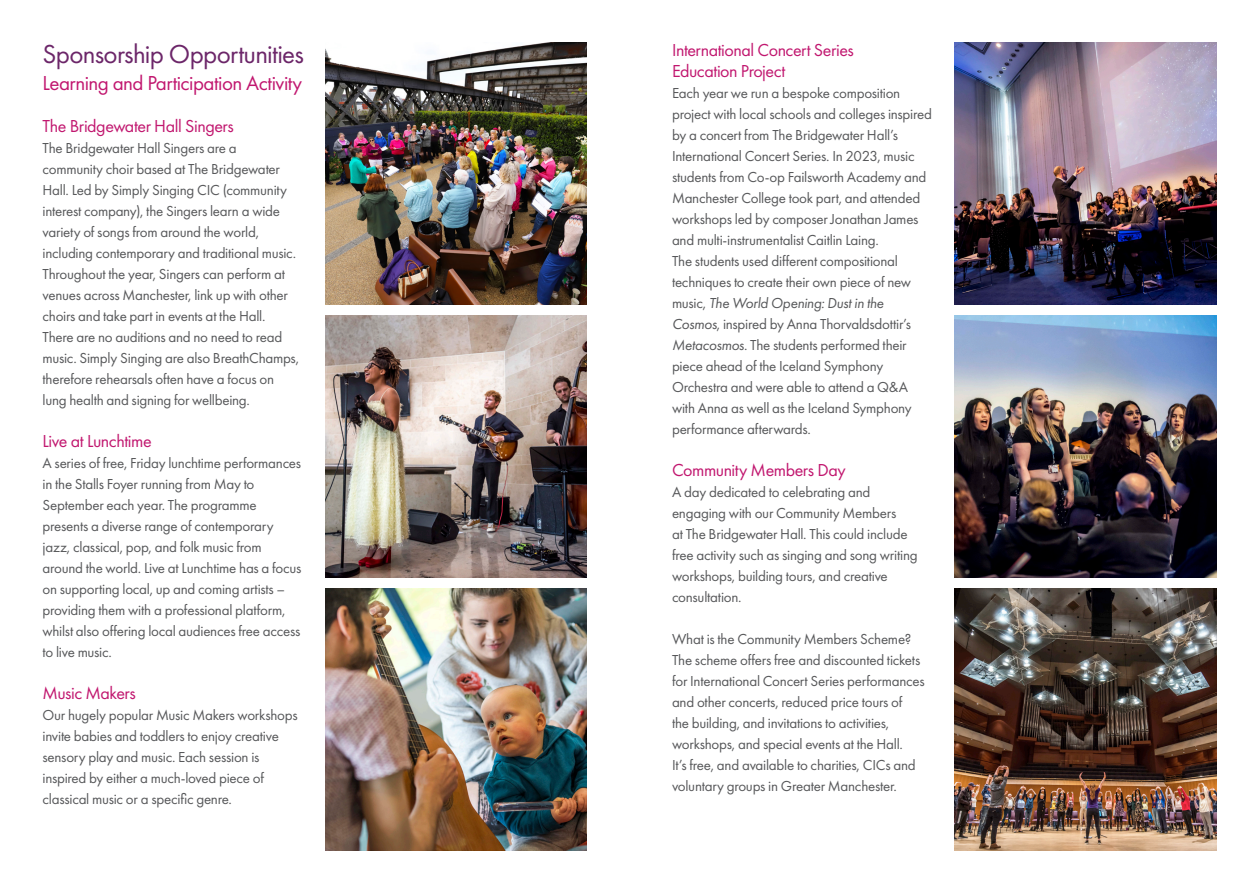
<style>
.page{position:relative;width:1259px;height:893px;background:#fff}
.page>*{position:absolute;margin:0;border:0;box-sizing:border-box;transform-origin:0 0}
.t1{font:27px "Futura PT";letter-spacing:-.025em;color:#6c2669}
.t2{font:21px "Futura PT";letter-spacing:-.025em;color:#c1176f}
.t3{font:18px/21px "Futura PT";letter-spacing:-.025em;color:#c1176f}
.t4{font:15px/21px "Futura PT";letter-spacing:-.015em;color:#57585a}
.s1{font-style:italic}
</style>
<div class="page">
<img style="left:325px;top:43px;width:262px;height:261px">
<img style="left:325px;top:316px;width:262px;height:261px">
<img style="left:955px;top:43px;width:261px;height:261px">
<img style="left:955px;top:316px;width:261px;height:261px">
<img style="left:325px;top:589px;width:262px;height:261px">
<img style="left:955px;top:589px;width:261px;height:261px">
<h1 class="t1" style="left:43px;top:38px;width:263px">Sponsorship Opportunities</h1>
<h2 class="t2" style="left:43px;top:71px;width:261px">Learning and Participation Activity</h2>
<p class="t3" style="left:43px;top:116px;width:193px">The Bridgewater Hall Singers</p>
<p class="t4" style="left:43px;top:138px;width:258px">The Bridgewater Hall Singers are a community choir based at The Bridgewater Hall. Led by Simply Singing CIC (community interest company), the Singers learn a wide variety of songs from around the world, including contemporary and traditional music.<br>Throughout the year, Singers can perform at venues across Manchester, link up with other choirs and take part in events at the Hall.<br>There are no auditions and no need to read music. Simply Singing are also BreathChamps, therefore rehearsals often have a focus on lung health and signing for wellbeing.</p>
<p class="t3" style="left:43px;top:431px;width:111px">Live at Lunchtime</p>
<p class="t4" style="left:43px;top:453px;width:260px">A series of free, Friday lunchtime performances in the Stalls Foyer running from May to September each year. The programme presents a diverse range of contemporary jazz, classical, pop, and folk music from around the world. Live at Lunchtime has a focus on supporting local, up and coming artists – providing them with a professional platform, whilst also offering local audiences free access to live music.</p>
<p class="t3" style="left:43px;top:683px;width:95px">Music Makers</p>
<p class="t4" style="left:43px;top:705px;width:257px">Our hugely popular Music Makers workshops invite babies and toddlers to enjoy creative sensory play and music. Each session is inspired by either a much-loved piece of classical music or a specific genre.</p>
<p class="t3" style="left:672px;top:40px;width:183px">International Concert Series<br>Education Project</p>
<p class="t4" style="left:672px;top:83px;width:261px">Each year we run a bespoke composition project with local schools and colleges inspired by a concert from The Bridgewater Hall’s International Concert Series. In 2023, music students from Co-op Failsworth Academy and Manchester College took part, and attended workshops led by composer Jonathan James and multi-instrumentalist Caitlin Laing.<br>The students used different compositional techniques to create their own piece of new music, <span class="s1">The World Opening: Dust in the Cosmos</span>, inspired by Anna Thorvaldsdottir’s <span class="s1">Metacosmos</span>. The students performed their piece ahead of the Iceland Symphony Orchestra and were able to attend a Q&amp;A with Anna as well as the Iceland Symphony performance afterwards.</p>
<p class="t3" style="left:672px;top:460px;width:175px">Community Members Day</p>
<p class="t4" style="left:672px;top:482px;width:247px">A day dedicated to celebrating and engaging with our Community Members<br>at The Bridgewater Hall. This could include free activity such as singing and song writing workshops, building tours, and creative consultation.</p>
<p class="t4" style="left:672px;top:629px;width:254px">What is the Community Members Scheme?<br>The scheme offers free and discounted tickets for International Concert Series performances and other concerts, reduced price tours of<br>the building, and invitations to activities, workshops, and special events at the Hall.<br>It’s free, and available to charities, CICs and voluntary groups in Greater Manchester.</p>
</div>
